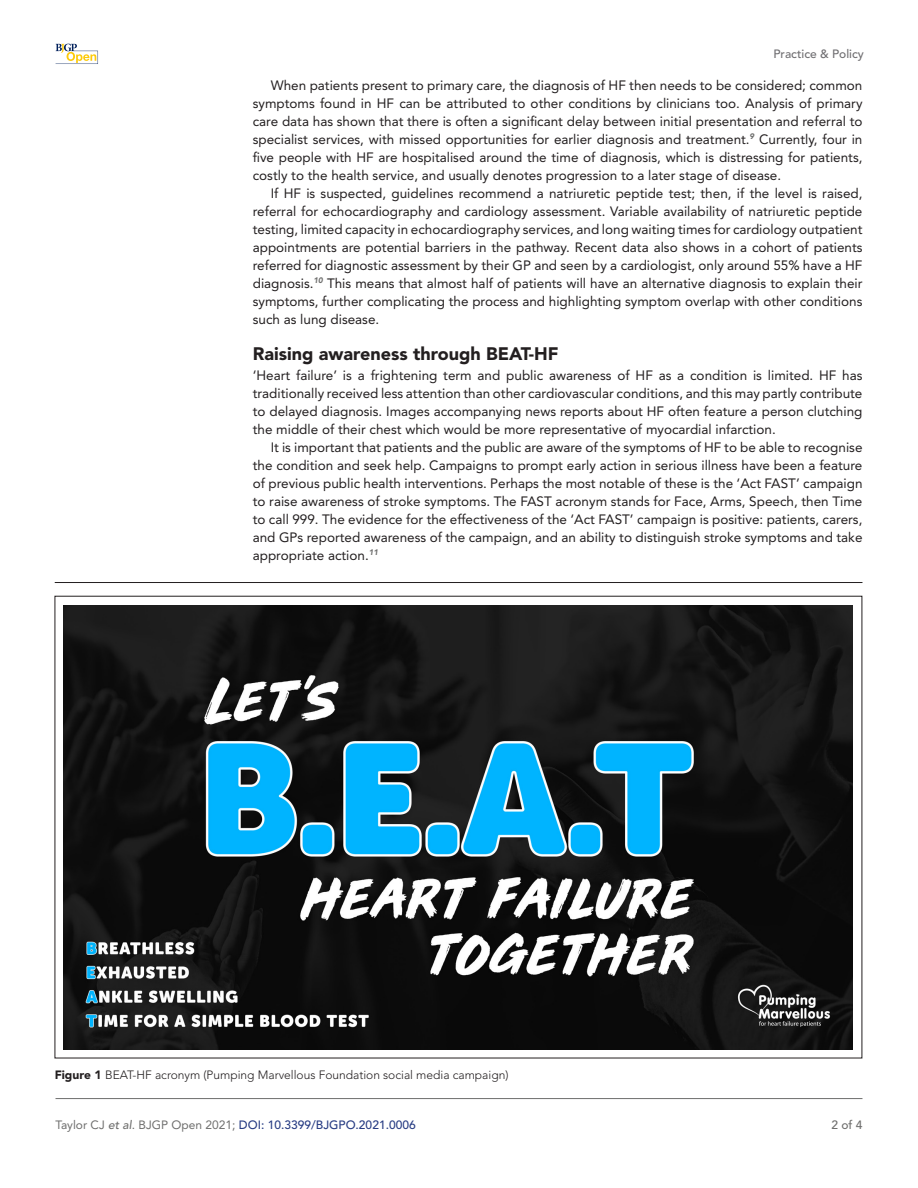
<style>
.page{position:relative;width:918px;height:1188px;background:#fff}
.page>*{position:absolute;margin:0;border:0;box-sizing:border-box;transform-origin:0 0}
.t1{font:900 18px "Avenir LT Std";color:#231f20}
.t2{font:13.5px/18px "Avenir LT Std";color:#231f20;text-align:justify}
.t3{font:300 12px "Avenir LT Std";color:#231f20}
.t4{font:500 12px "Avenir LT Std";color:#283d84}
.t5{font:500 12px "Avenir LT Std";color:#6e6d70}
.t6{font:500 12px "Avenir LT Std";color:#6e6e6d}
.s1{font-weight:900}
.s2{font-weight:400;color:#6e6e6d}
.s3{font-style:italic;color:#6e6e6d}
</style>
<div class="page">
<hr style="left:56px;top:1098px;width:806px;height:1px;background:#6e6e6d">
<svg style="left:56px;top:44px;width:42px;height:20px"></svg>
<hr style="left:55px;top:582px;width:807px;height:1px;background:#231f20">
<img style="left:64px;top:605px;width:789px;height:444px">
<p class="t5" style="left:773px;top:47px;width:92px">Practice &amp; Policy</p>
<p class="t2" style="left:253px;top:77px;width:611px;text-indent:18px">When patients present to primary care, the diagnosis of HF then needs to be considered; common symptoms found in HF can be attributed to other conditions by clinicians too. Analysis of primary care data has shown that there is often a significant delay between initial presentation and referral to specialist services, with missed opportunities for earlier diagnosis and treatment.<sup>9</sup> Currently, four in five people with HF are hospitalised around the time of diagnosis, which is distressing for patients, costly to the health service, and usually denotes progression to a later stage of disease.</p>
<p class="t2" style="left:253px;top:185px;width:611px;text-indent:18px">If HF is suspected, guidelines recommend a natriuretic peptide test; then, if the level is raised, referral for echocardiography and cardiology assessment. Variable availability of natriuretic peptide testing, limited capacity in echocardiography services, and long waiting times for cardiology outpatient appointments are potential barriers in the pathway. Recent data also shows in a cohort of patients referred for diagnostic assessment by their GP and seen by a cardiologist, only around 55% have a HF diagnosis.<sup>10</sup> This means that almost half of patients will have an alternative diagnosis to explain their symptoms, further complicating the process and highlighting symptom overlap with other conditions such as lung disease.</p>
<h1 class="t1" style="left:253px;top:343px;width:307px">Raising awareness through BEAT-HF</h1>
<p class="t2" style="left:253px;top:366px;width:611px">‘Heart failure’ is a frightening term and public awareness of HF as a condition is limited. HF has traditionally received less attention than other cardiovascular conditions, and this may partly contribute to delayed diagnosis. Images accompanying news reports about HF often feature a person clutching the middle of their chest which would be more representative of myocardial infarction.</p>
<p class="t2" style="left:253px;top:438px;width:611px;text-indent:18px">It is important that patients and the public are aware of the symptoms of HF to be able to recognise the condition and seek help. Campaigns to prompt early action in serious illness have been a feature of previous public health interventions. Perhaps the most notable of these is the ‘Act FAST’ campaign to raise awareness of stroke symptoms. The FAST acronym stands for Face, Arms, Speech, then Time to call 999. The evidence for the effectiveness of the ‘Act FAST’ campaign is positive: patients, carers, and GPs reported awareness of the campaign, and an ability to distinguish stroke symptoms and take appropriate action.<sup>11</sup></p>
<p class="t3" style="left:55px;top:1068px;width:455px"><span class="s1">Figure 1</span> BEAT-HF acronym (Pumping Marvellous Foundation social media campaign)</p>
<p class="t4" style="left:56px;top:1118px;width:362px"><span class="s2">Taylor CJ</span> <span class="s3">et al</span><span class="s2">. BJGP Open 2021;</span> DOI: 10.3399/BJGPO.2021.0006</p>
<p class="t6" style="left:831px;top:1118px;width:33px">2 of 4</p>
</div>
